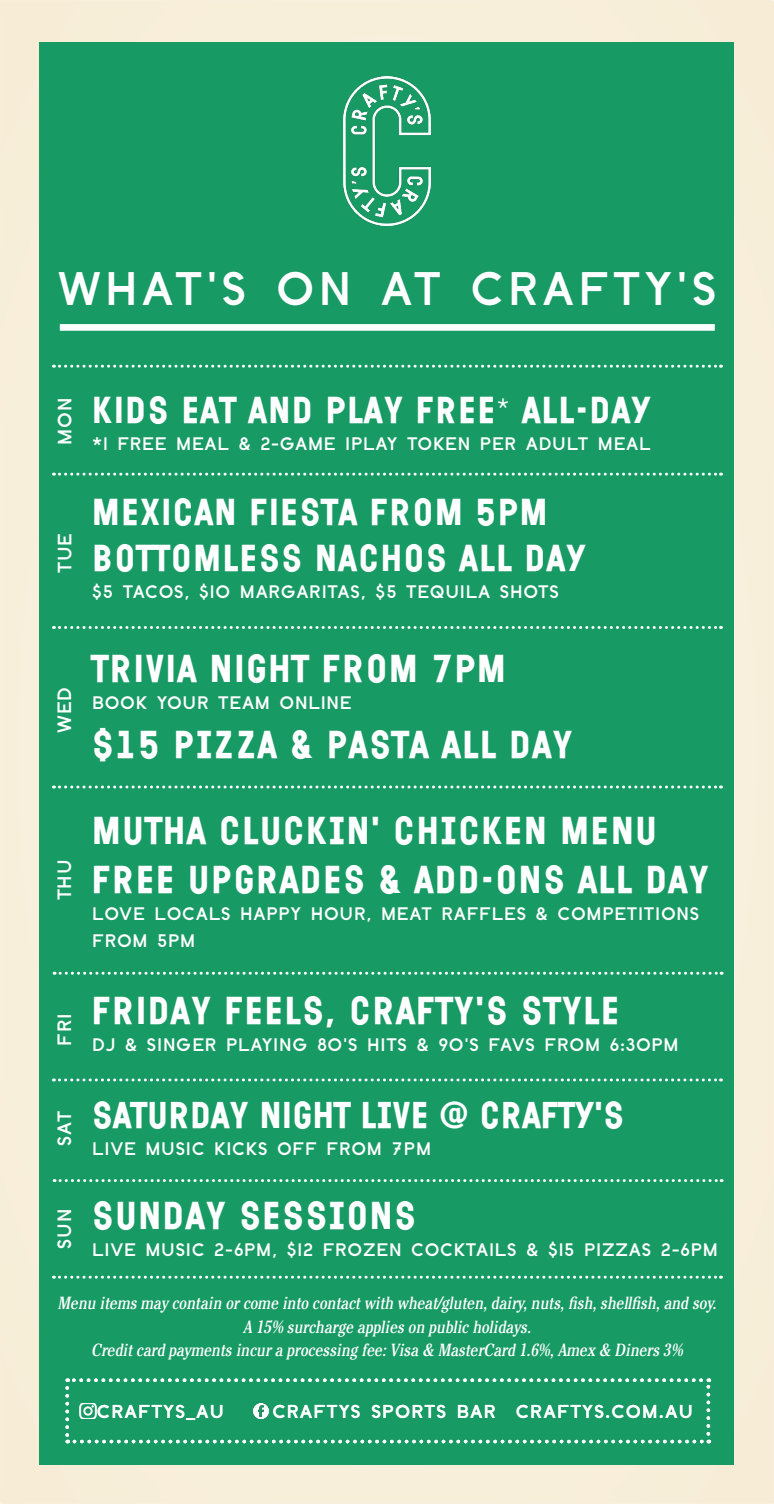
<style>
.page{position:relative;width:774px;height:1504px;background:#fff}
.page>*{position:absolute;margin:0;border:0;box-sizing:border-box;transform-origin:0 0}
.Title_01{font:46.73px "Crafty Planeta Crafty Planeta";letter-spacing:.09em;color:#fff}
.t1{font:36.23px "Crafty Wilma Crafty Wilma";letter-spacing:.05em;color:#fff}
.t2{font:35px "Crafty Wilma Crafty Wilma";letter-spacing:.05em;color:#fff}
.t3{font:34.82px "Crafty Wilma Crafty Wilma";letter-spacing:.02em;color:#fff}
.t4{font:19.25px "Crafty Planeta Crafty Planeta";letter-spacing:.04em;color:#fff}
.Description_02{font:18.55px "Crafty Planeta Crafty Planeta";letter-spacing:.06em;color:#fff}
.t5{font:18.03px "Crafty Planeta Crafty Planeta";letter-spacing:.04em;color:#fff}
.Description_02-2{font:italic condensed 17.5px "Cheltenham Std";color:#fff}
</style>
<div class="page">
<div style="left:0;top:0;width:774px;height:1503px;background:#f8efda"></div>
<div style="left:40px;top:42px;width:694px;height:1422px;background:#179a64"></div>
<div style="left:60px;top:324px;width:655px;height:7px;background:#fff"></div>
<svg style="left:53px;top:472px;width:668px;height:3px"></svg>
<svg style="left:53px;top:626px;width:668px;height:3px"></svg>
<svg style="left:53px;top:785px;width:668px;height:3px"></svg>
<svg style="left:54px;top:971px;width:668px;height:3px"></svg>
<svg style="left:53px;top:364px;width:668px;height:3px"></svg>
<svg style="left:53px;top:1078px;width:668px;height:3px"></svg>
<svg style="left:54px;top:1179px;width:668px;height:2px"></svg>
<svg style="left:53px;top:1275px;width:668px;height:3px"></svg>
<img style="left:343px;top:76px;width:88px;height:149px">
<svg style="left:65px;top:1378px;width:645px;height:64px"></svg>
<p class="Title_01" style="left:58px;top:258px;width:661px">WHAT'S ON AT CRAFTY'S</p>
<p class="t4" style="left:52px;top:445px;width:48px;rotate:-90deg">MON</p>
<p class="t4" style="left:52px;top:573px;width:41px;rotate:-90deg">TUE</p>
<p class="t2" style="left:92px;top:387px;width:560px">KIDS EAT AND PLAY FREE* ALL-DAY</p>
<p class="t5" style="left:92px;top:431px;width:560px">*1 FREE MEAL &amp; 2-GAME IPLAY TOKEN PER ADULT MEAL</p>
<p class="t2" style="left:92px;top:490px;width:457px">MEXICAN FIESTA FROM 5PM</p>
<p class="t2" style="left:92px;top:536px;width:495px">BOTTOMLESS NACHOS ALL DAY</p>
<p class="t5" style="left:92px;top:580px;width:468px">$5 TACOS, $10 MARGARITAS, $5 TEQUILA SHOTS</p>
<p class="t4" style="left:52px;top:732px;width:47px;rotate:-90deg">WED</p>
<p class="t1" style="left:92px;top:646px;width:415px">TRIVIA NIGHT FROM 7PM</p>
<p class="t5" style="left:92px;top:691px;width:261px">BOOK YOUR TEAM ONLINE</p>
<p class="t1" style="left:92px;top:721px;width:482px">$15 PIZZA &amp; PASTA ALL DAY</p>
<p class="t4" style="left:52px;top:900px;width:42px;rotate:-90deg">THU</p>
<p class="t4" style="left:52px;top:1045px;width:34px;rotate:-90deg">FRI</p>
<p class="t4" style="left:52px;top:1145px;width:36px;rotate:-90deg">SAT</p>
<p class="t4" style="left:52px;top:1248px;width:41px;rotate:-90deg">SUN</p>
<p class="t1" style="left:92px;top:807px;width:566px">MUTHA CLUCKIN' CHICKEN MENU</p>
<p class="t1" style="left:92px;top:856px;width:618px">FREE UPGRADES &amp; ADD-ONS ALL DAY</p>
<p class="t5" style="left:92px;top:901px;width:609px">LOVE LOCALS HAPPY HOUR, MEAT RAFFLES &amp; COMPETITIONS</p>
<p class="t5" style="left:92px;top:928px;width:105px">FROM 5PM</p>
<p class="t1" style="left:92px;top:987px;width:528px">FRIDAY FEELS, CRAFTY'S STYLE</p>
<p class="t5" style="left:92px;top:1032px;width:588px">DJ &amp; SINGER PLAYING 80'S HITS &amp; 90'S FAVS FROM 6:30PM</p>
<p class="t3" style="left:92px;top:1092px;width:533px">SATURDAY NIGHT LIVE @ CRAFTY'S</p>
<p class="t5" style="left:92px;top:1136px;width:340px">LIVE MUSIC KICKS OFF FROM 7PM</p>
<p class="t1" style="left:92px;top:1192px;width:325px">SUNDAY SESSIONS</p>
<p class="t5" style="left:92px;top:1237px;width:627px">LIVE MUSIC 2-6PM, $12 FROZEN COCKTAILS &amp; $15 PIZZAS 2-6PM</p>
<p class="Description_02-2" style="left:58px;top:1292px;width:664px">Menu items may contain orcome into contactwith wheat/gluten,dairy,nuts,fish,shellfish,and soy.</p>
<p class="Description_02-2" style="left:243px;top:1315px;width:293px">A 15% surcharge applies on public holidays.</p>
<p class="Description_02-2" style="left:91px;top:1339px;width:596px">Creditcard payments incura processing fee:Visa &amp; MasterCard 1.6%,Amex &amp; Diners 3%</p>
<p class="Description_02" style="left:97px;top:1398px;width:128px">CRAFTYS_AU</p>
<p class="Description_02" style="left:272px;top:1398px;width:422px">CRAFTYS SPORTS BAR CRAFTYS.COM.AU</p>
</div>
